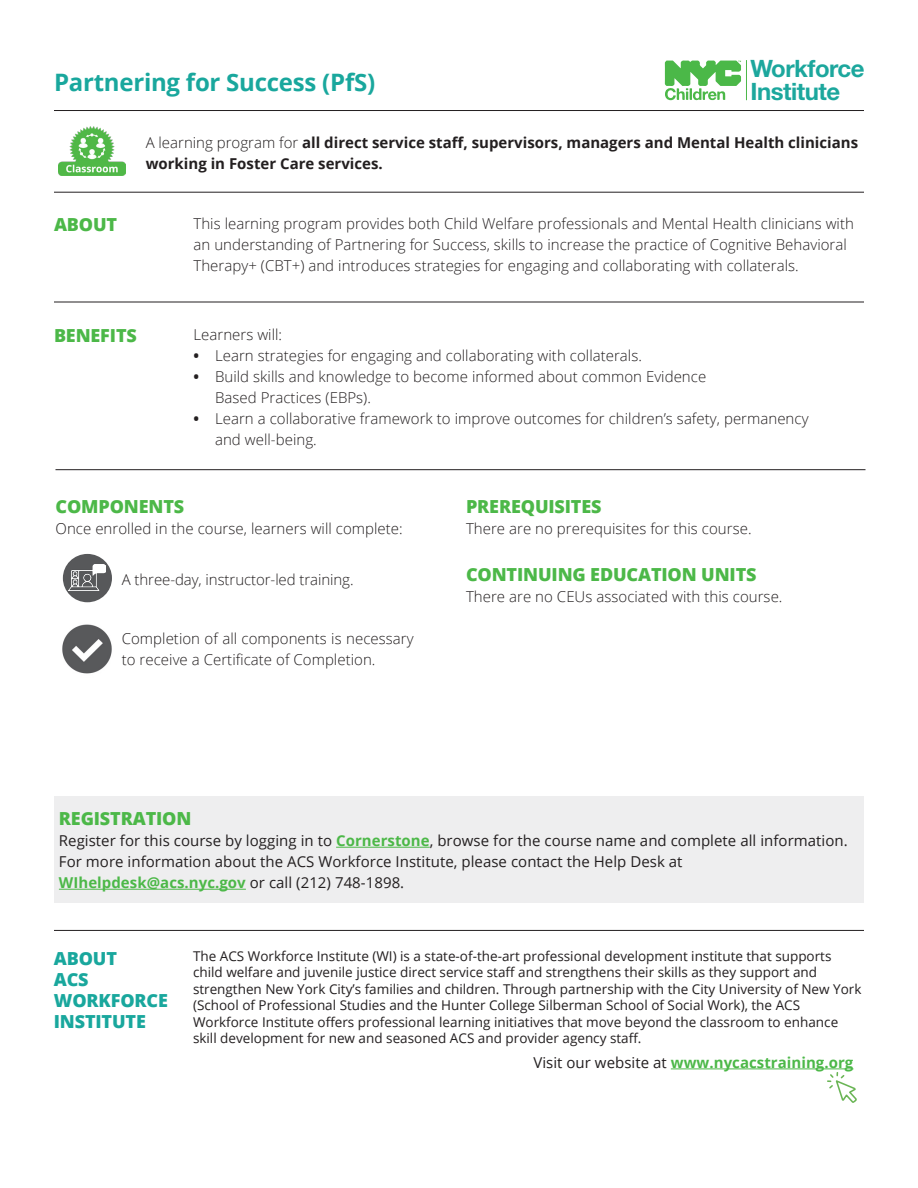
<style>
.page{position:relative;width:918px;height:1188px;background:#fff}
.page>*{position:absolute;margin:0;border:0;box-sizing:border-box;transform-origin:0 0}
.Flyer_Title{font:700 24px "Open Sans";letter-spacing:-.01em;color:#19a79d}
.t1{font:700 24px/23px "Helvetica Neue";letter-spacing:-.02em;color:#1ca79d}
.subhead_2_tighter{font:800 18px "Open Sans";letter-spacing:-.01em;color:#4cb848}
.subhead_2_tighter-2{font:800 18px/21px "Open Sans";letter-spacing:-.01em;color:#19a79d}
.Subhead_2{font:800 18px "Open Sans";letter-spacing:-.01em;color:#4cb848}
.Banner_text{font:800 18px "Open Sans";letter-spacing:-.01em;color:#4cb848}
.Body_Text_tighter{font:300 15px/21px "Open Sans";letter-spacing:.005em;color:#231f20}
.Banner_text-2{font:15px/21px "Open Sans";letter-spacing:.005em;color:#231f20}
.Lead_In{font:700 15px/21px "Open Sans";color:#231f20}
.Banner_text-3{font:700 15px "Open Sans";letter-spacing:.005em;color:#4cb848}
.Subhead_2-2{font:300 15px "Open Sans";letter-spacing:.005em;color:#231f20}
.Body_Text{font:300 15px "Open Sans";letter-spacing:.005em;color:#231f20}
.Sidebar_Text{font:13.5px/16.5px "Open Sans";color:#231f20}
.s1{font-weight:300}
.s2{font-weight:700}
.s3{font-weight:700;color:#4cb848}
.s4{font-weight:400;color:#231f20}
</style>
<div class="page">
<div style="left:54px;top:797px;width:810px;height:106px;background:#eeeeef"></div>
<hr style="left:336px;top:847px;width:94px;height:1px;background:#4cb848">
<hr style="left:59px;top:889px;width:187px;height:1px;background:#4cb848">
<img style="left:62px;top:624px;width:50px;height:50px">
<div style="left:63px;top:554px;width:49px;height:48px;background:#57585a;border-radius:50%"></div>
<svg style="left:93px;top:564px;width:12px;height:1px"></svg>
<img style="left:69px;top:565px;width:36px;height:26px">
<hr style="left:54px;top:192px;width:810px;height:1px;background:#231f20">
<hr style="left:54px;top:110px;width:810px;height:1px;background:#231f20">
<svg style="left:665px;top:60px;width:76px;height:40px"></svg>
<hr style="left:746px;top:60px;width:1px;height:40px;background:#4bb848">
<hr style="left:56px;top:469px;width:810px;height:1px;background:#231f20">
<hr style="left:54px;top:930px;width:810px;height:1px;background:#231f20">
<hr style="left:54px;top:302px;width:810px;height:1px;background:#231f20">
<hr style="left:671px;top:1069px;width:182px;height:1px;background:#4cb848">
<svg style="left:827px;top:1072px;width:30px;height:31px"></svg>
<img style="left:59px;top:126px;width:66px;height:50px">
<p class="Flyer_Title" style="left:54px;top:65px;width:323px">Partnering for Success (PfS)</p>
<p class="t1" style="left:751px;top:58px;width:116px">Workforce<br>Institute</p>
<p class="subhead_2_tighter" style="left:54px;top:211px;width:65px">ABOUT</p>
<p class="Lead_In" style="left:146px;top:131px;width:714px"><span class="s1">A learning program for</span> all direct service staff, supervisors, managers and Mental Health clinicians working in Foster Care services.</p>
<p class="Body_Text_tighter" style="left:194px;top:213px;width:662px">This learning program provides both Child Welfare professionals and Mental Health clinicians with an understanding of Partnering for Success, skills to increase the practice of Cognitive Behavioral<br>Therapy+ (CBT+) and introduces strategies for engaging and collaborating with collaterals.</p>
<p class="subhead_2_tighter" style="left:54px;top:322px;width:84px">BENEFITS</p>
<p class="Body_Text" style="left:194px;top:324px;width:90px">Learners will:</p>
<p class="Body_Text_tighter" style="left:194px;top:345px;width:450px"><span class="s2">•</span> Learn strategies for engaging and collaborating with collaterals.</p>
<p class="Body_Text_tighter" style="left:215px;top:366px;width:493px;text-indent:-22px"><span class="s2">•</span> Build skills and knowledge to become informed about common Evidence<br>Based Practices (EBPs).</p>
<p class="Body_Text_tighter" style="left:215px;top:408px;width:595px;text-indent:-22px"><span class="s2">•</span> Learn a collaborative framework to improve outcomes for children’s safety, permanency and well-being.</p>
<p class="subhead_2_tighter" style="left:56px;top:493px;width:130px">COMPONENTS</p>
<p class="Body_Text_tighter" style="left:56px;top:518px;width:349px">Once enrolled in the course, learners will complete:</p>
<p class="Body_Text_tighter" style="left:122px;top:569px;width:233px">A three-day, instructor-led training.</p>
<p class="Body_Text_tighter" style="left:122px;top:628px;width:293px">Completion of all components is necessary to receive a Certificate of Completion.</p>
<p class="subhead_2_tighter" style="left:466px;top:493px;width:137px">PREREQUISITES</p>
<p class="Body_Text_tighter" style="left:466px;top:518px;width:287px">There are no prerequisites for this course.</p>
<p class="Subhead_2" style="left:466px;top:561px;width:292px">CONTINUING EDUCATION UNITS</p>
<p class="Subhead_2-2" style="left:466px;top:586px;width:318px">There are no CEUs associated with this course.</p>
<p class="Banner_text" style="left:59px;top:805px;width:134px">REGISTRATION</p>
<p class="Banner_text-2" style="left:59px;top:830px;width:790px">Register for this course by logging in to <span class="s3">Cornerstone</span>, browse for the course name and complete all information.<br>For more information about the ACS Workforce Institute, please contact the Help Desk at</p>
<p class="Banner_text-3" style="left:59px;top:872px;width:347px">WIhelpdesk@acs.nyc.gov <span class="s4">or call (212) 748-1898.</span></p>
<p class="subhead_2_tighter-2" style="left:54px;top:947px;width:65px">ABOUT<br>ACS</p>
<p class="subhead_2_tighter-2" style="left:54px;top:989px;width:116px">WORKFORCE<br>INSTITUTE</p>
<p class="Sidebar_Text" style="left:193px;top:947px;width:670px">The ACS Workforce Institute (WI) is a state-of-the-art professional development institute that supports child welfare and juvenile justice direct service staff and strengthens their skills as they support and strengthen New York City’s families and children. Through partnership with the City University of New York (School of Professional Studies and the Hunter College Silberman School of Social Work), the ACS Workforce Institute offers professional learning initiatives that move beyond the classroom to enhance skill development for new and seasoned ACS and provider agency staff.</p>
<p class="Banner_text-3" style="left:533px;top:1052px;width:322px"><span class="s4">Visit our website at</span> www.nycacstraining.org</p>
</div>
